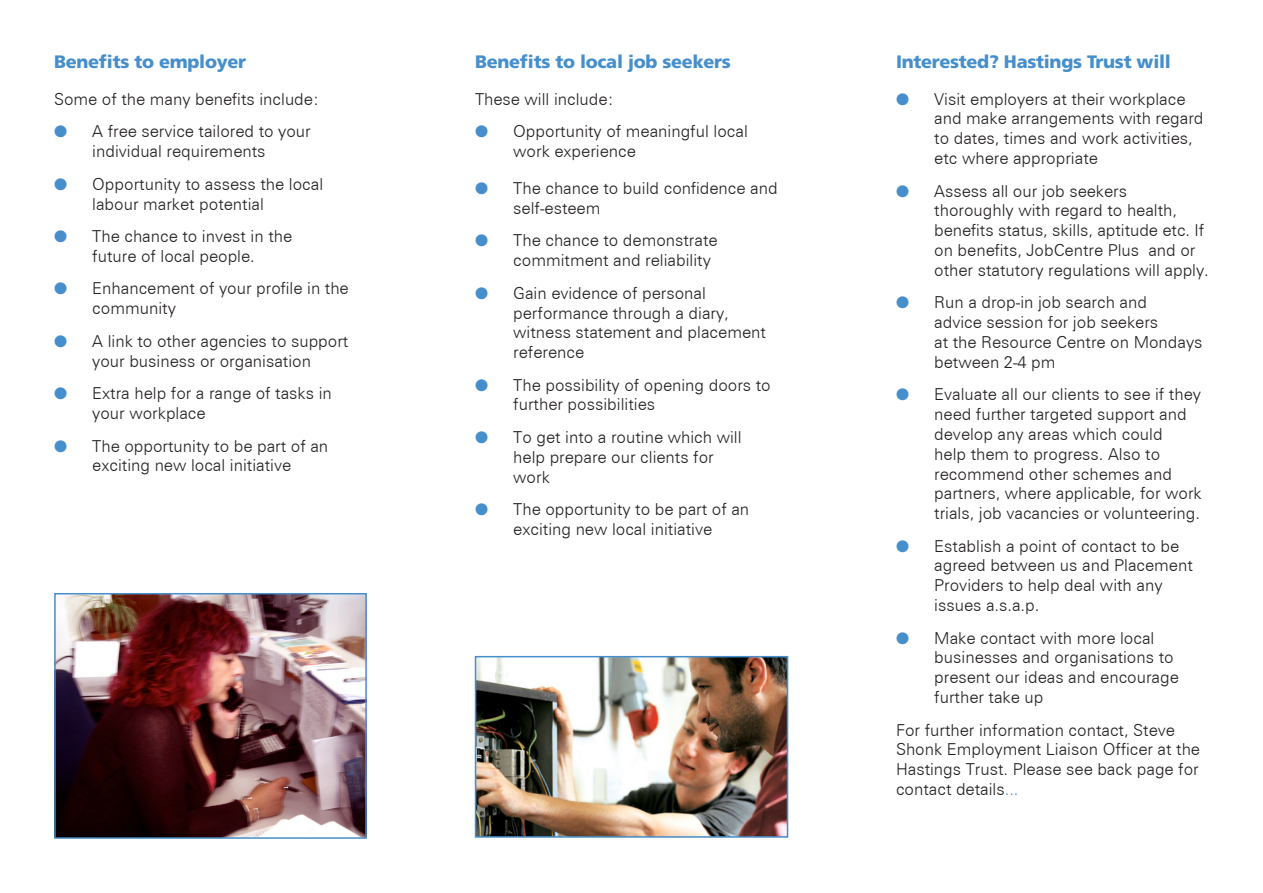
<style>
.page{position:relative;width:1263px;height:893px;background:#fff}
.page>*{position:absolute;margin:0;border:0;box-sizing:border-box;transform-origin:0 0}
.side_titles{font:900 18px "Frutiger";letter-spacing:-.015em;color:#468fcc}
.Zurich_body_10pt{font:300 16.5px/19.8px "Zurich BT";color:#231f20}
.side_titles-2{font:300 16.5px/19.8px "Zurich BT";color:#231f20}
.s1{color:#468fcc}
</style>
<div class="page">
<img style="left:57px;top:596px;width:307px;height:240px">
<div style="left:54px;top:593px;width:313px;height:246px;border:2px solid #468fcc"></div>
<img style="left:478px;top:659px;width:307px;height:176px">
<div style="left:475px;top:656px;width:313px;height:182px;border:2px solid #468fcc"></div>
<p class="side_titles" style="left:54px;top:51px;width:194px">Benefits to employer</p>
<p class="Zurich_body_10pt" style="left:54px;top:89px;width:266px">Some of the many benefits include:</p>
<p class="Zurich_body_10pt" style="left:54px;top:121px;width:258px;text-align:center"><span class="s1">●</span> A free service tailored to your individual requirements</p>
<p class="Zurich_body_10pt" style="left:92px;top:174px;width:232px;text-indent:-38px"><span class="s1">●</span> Opportunity to assess the local labour market potential</p>
<p class="Zurich_body_10pt" style="left:54px;top:226px;width:240px;text-align:center"><span class="s1">●</span> The chance to invest in the future of local people.</p>
<p class="Zurich_body_10pt" style="left:92px;top:279px;width:258px;text-indent:-38px"><span class="s1">●</span> Enhancement of your profile in the community</p>
<p class="Zurich_body_10pt" style="left:54px;top:331px;width:296px;text-align:center"><span class="s1">●</span> A link to other agencies to support your business or organisation</p>
<p class="Zurich_body_10pt" style="left:92px;top:383px;width:241px;text-indent:-38px"><span class="s1">●</span> Extra help for a range of tasks in your workplace</p>
<p class="Zurich_body_10pt" style="left:54px;top:436px;width:276px;text-align:center"><span class="s1">●</span> The opportunity to be part of an exciting new local initiative</p>
<p class="side_titles" style="left:475px;top:51px;width:257px">Benefits to local job seekers</p>
<p class="Zurich_body_10pt" style="left:475px;top:89px;width:140px">These will include:</p>
<p class="side_titles-2" style="left:513px;top:121px;width:236px;text-indent:-38px"><span class="s1">●</span> Opportunity of meaningful local work experience</p>
<p class="Zurich_body_10pt" style="left:513px;top:178px;width:266px;text-indent:-38px"><span class="s1">●</span> The chance to build confidence and self-esteem</p>
<p class="Zurich_body_10pt" style="left:513px;top:230px;width:206px;text-indent:-38px"><span class="s1">●</span> The chance to demonstrate commitment and reliability</p>
<p class="Zurich_body_10pt" style="left:513px;top:283px;width:254px;text-indent:-38px"><span class="s1">●</span> Gain evidence of personal performance through a diary, witness statement and placement reference</p>
<p class="Zurich_body_10pt" style="left:513px;top:375px;width:259px;text-indent:-38px"><span class="s1">●</span> The possibility of opening doors to further possibilities</p>
<p class="Zurich_body_10pt" style="left:513px;top:427px;width:230px;text-indent:-38px"><span class="s1">●</span> To get into a routine which will help prepare our clients for work</p>
<p class="Zurich_body_10pt" style="left:475px;top:499px;width:276px;text-align:center"><span class="s1">●</span> The opportunity to be part of an exciting new local initiative</p>
<p class="side_titles" style="left:896px;top:51px;width:276px">Interested? Hastings Trust will</p>
<p class="Zurich_body_10pt" style="left:934px;top:89px;width:271px;text-indent:-38px"><span class="s1">●</span> Visit employers at their workplace and make arrangements with regard to dates, times and work activities, etc where appropriate</p>
<p class="Zurich_body_10pt" style="left:934px;top:181px;width:276px;text-indent:-38px"><span class="s1">●</span> Assess all our job seekers thoroughly with regard to health, benefits status, skills, aptitude etc. If on benefits, JobCentre Plus and or other statutory regulations will apply.</p>
<p class="Zurich_body_10pt" style="left:934px;top:292px;width:270px;text-indent:-38px"><span class="s1">●</span> Run a drop-in job search and<br>advice session for job seekers<br>at the Resource Centre on Mondays between 2-4 pm</p>
<p class="Zurich_body_10pt" style="left:934px;top:384px;width:269px;text-indent:-38px"><span class="s1">●</span> Evaluate all our clients to see if they need further targeted support and develop any areas which could<br>help them to progress. Also to recommend other schemes and partners, where applicable, for work trials, job vacancies or volunteering.</p>
<p class="Zurich_body_10pt" style="left:934px;top:536px;width:260px;text-indent:-38px"><span class="s1">●</span> Establish a point of contact to be agreed between us and Placement<br>Providers to help deal with any issues a.s.a.p.</p>
<p class="Zurich_body_10pt" style="left:934px;top:628px;width:246px;text-indent:-38px"><span class="s1">●</span> Make contact with more local businesses and organisations to present our ideas and encourage further take up</p>
<p class="Zurich_body_10pt" style="left:896px;top:720px;width:306px">For further information contact, Steve Shonk Employment Liaison Officer at the Hastings Trust. Please see back page for contact details<span class="s1">...</span></p>
</div>
